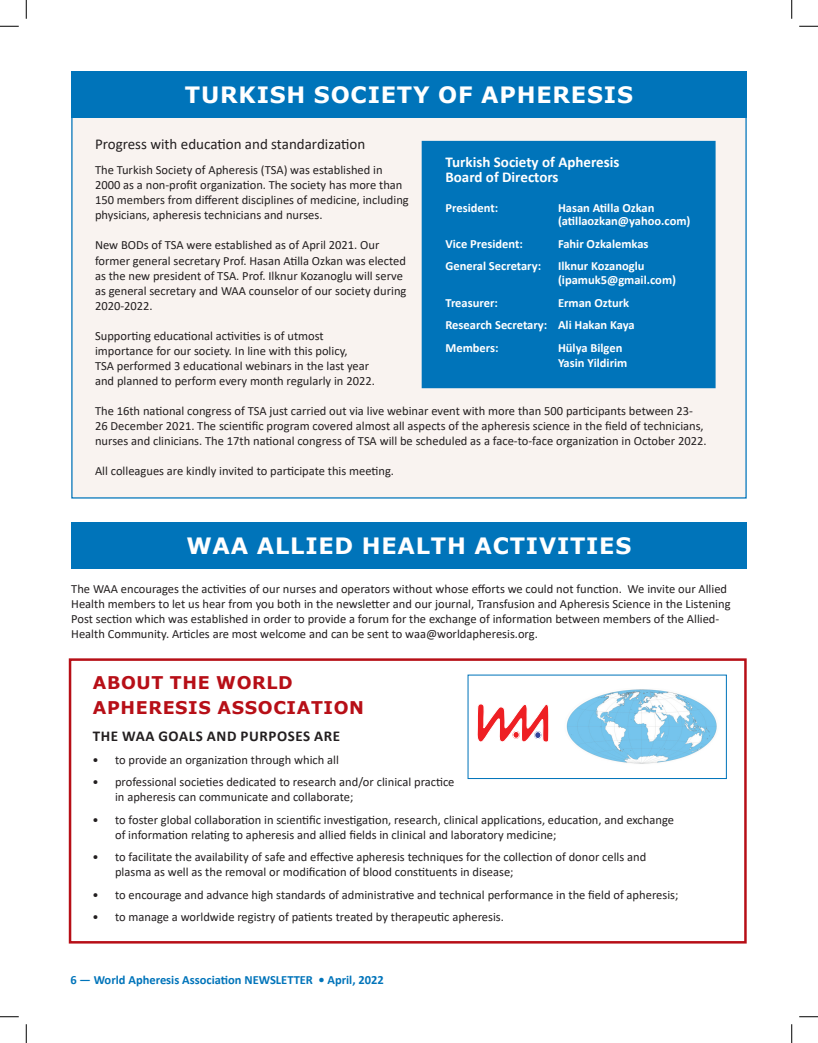
<style>
.page{position:relative;width:818px;height:1043px;background:#fff}
.page>*{position:absolute;margin:0;border:0;box-sizing:border-box;transform-origin:0 0}
.t1{font:700 22.5px "Verdana";letter-spacing:.035em;color:#fff}
.t2{font:700 17.5px/25px "Verdana";letter-spacing:.035em;color:#b70f17}
.t3{font:700 15px/15px "Calibri";color:#fff}
.t4{font:15px "Calibri";color:#231f20}
.t5{font:700 15px "Calibri";letter-spacing:.04em;color:#231f20}
.t6{font:12.5px/15px "Calibri";color:#231f20}
.t7{font:700 12.5px/13.8px "Calibri";color:#fff}
.t8{font:700 12.5px "Calibri";color:#0074ba}
</style>
<div class="page">
<div style="left:72px;top:72px;width:674px;height:426px;background:#f9f3f0"></div>
<div style="left:71px;top:71px;width:675px;height:46px;background:#0074ba"></div>
<div style="left:422px;top:141px;width:293px;height:246px;background:#0074ba"></div>
<div style="left:421px;top:141px;width:294px;height:247px;border:1px solid #0074ba"></div>
<div style="left:71px;top:522px;width:675px;height:46px;background:#0074ba"></div>
<div style="left:69px;top:658px;width:677px;height:285px;border:2px solid #b70f17"></div>
<img style="left:566px;top:689px;width:151px;height:75px">
<svg style="left:477px;top:704px;width:72px;height:38px"></svg>
<div style="left:467px;top:674px;width:259px;height:105px;border:1px solid #0074ba"></div>
<svg style="left:0;top:26px;width:19px;height:1px"></svg>
<svg style="left:799px;top:26px;width:19px;height:1px"></svg>
<svg style="left:0;top:1016px;width:19px;height:1px"></svg>
<svg style="left:799px;top:1016px;width:19px;height:1px"></svg>
<svg style="left:26px;top:0;width:1px;height:19px"></svg>
<svg style="left:26px;top:1024px;width:1px;height:18px"></svg>
<svg style="left:791px;top:0;width:1px;height:19px"></svg>
<svg style="left:791px;top:1024px;width:1px;height:18px"></svg>
<h1 class="t1" style="left:185px;top:79px;width:449px">TURKISH SOCIETY OF APHERESIS</h1>
<p class="t4" style="left:95px;top:134px;width:272px">Progress with education and standardization</p>
<p class="t6" style="left:95px;top:162px;width:315px">The Turkish Society of Apheresis (TSA) was established in 2000 as a non-profit organization. The society has more than 150 members from different disciplines of medicine, including physicians, apheresis technicians and nurses.</p>
<p class="t6" style="left:95px;top:237px;width:313px">New BODs of TSA were established as of April 2021. Our former general secretary Prof. Hasan Atilla Ozkan was elected as the new president of TSA. Prof. Ilknur Kozanoglu will serve as general secretary and WAA counselor of our society during 2020-2022.</p>
<p class="t6" style="left:95px;top:327px;width:281px">Supporting educational activities is of utmost importance for our society. In line with this policy,<br>TSA performed 3 educational webinars in the last year and planned to perform every month regularly in 2022.</p>
<p class="t6" style="left:95px;top:402px;width:613px">The 16th national congress of TSA just carried out via live webinar event with more than 500 participants between 23-<br>26 December 2021. The scientific program covered almost all aspects of the apheresis science in the field of technicians, nurses and clinicians. The 17th national congress of TSA will be scheduled as a face-to-face organization in October 2022.</p>
<p class="t6" style="left:95px;top:462px;width:300px">All colleagues are kindly invited to participate this meeting.</p>
<p class="t3" style="left:445px;top:154px;width:175px">Turkish Society of Apheresis<br>Board of Directors</p>
<p class="t7" style="left:445px;top:200px;width:54px">President:</p>
<p class="t7" style="left:558px;top:200px;width:134px">Hasan Atilla Ozkan (atillaozkan@yahoo.com)</p>
<p class="t7" style="left:445px;top:236px;width:79px">Vice President:</p>
<p class="t7" style="left:558px;top:236px;width:92px">Fahir Ozkalemkas</p>
<p class="t7" style="left:445px;top:259px;width:97px">General Secretary:</p>
<p class="t7" style="left:558px;top:259px;width:120px">Ilknur Kozanoglu (ipamuk5@gmail.com)</p>
<p class="t7" style="left:445px;top:295px;width:54px">Treasurer:</p>
<p class="t7" style="left:445px;top:291px;width:191px;line-height:22.5px;text-indent:112px">Erman Ozturk<br>Research Secretary: Ali Hakan Kaya<br>Members:</p>
<p class="t7" style="left:558px;top:340px;width:71px;line-height:15px">Hülya Bilgen<br>Yasin Yildirim</p>
<h1 class="t1" style="left:186px;top:530px;width:446px">WAA ALLIED HEALTH ACTIVITIES</h1>
<p class="t6" style="left:71px;top:581px;width:660px">The WAA encourages the activities of our nurses and operators without whose efforts we could not function. We invite our Allied Health members to let us hear from you both in the newsletter and our journal, Transfusion and Apheresis Science in the Listening Post section which was established in order to provide a forum for the exchange of information between members of the Allied-Health Community. Articles are most welcome and can be sent to waa@worldapheresis.org.</p>
<h2 class="t2" style="left:93px;top:669px;width:273px">ABOUT THE WORLD<br>APHERESIS ASSOCIATION</h2>
<p class="t5" style="left:93px;top:725px;width:249px">THE WAA GOALS AND PURPOSES ARE</p>
<p class="t6" style="left:93px;top:751px;width:248px">• to provide an organization through which all</p>
<p class="t6" style="left:115px;top:774px;width:341px;text-indent:-22px">• professional societies dedicated to research and/or clinical practice in apheresis can communicate and collaborate;</p>
<p class="t6" style="left:115px;top:811px;width:560px;text-indent:-22px">• to foster global collaboration in scientific investigation, research, clinical applications, education, and exchange of information relating to apheresis and allied fields in clinical and laboratory medicine;</p>
<p class="t6" style="left:115px;top:849px;width:532px;text-indent:-22px">• to facilitate the availability of safe and effective apheresis techniques for the collection of donor cells and plasma as well as the removal or modification of blood constituents in disease;</p>
<p class="t6" style="left:93px;top:886px;width:587px">• to encourage and advance high standards of administrative and technical performance in the field of apheresis;</p>
<p class="t6" style="left:93px;top:909px;width:413px">• to manage a worldwide registry of patients treated by therapeutic apheresis.</p>
<p class="t8" style="left:70px;top:970px;width:315px">6 — World Apheresis Association NEWSLETTER • April, 2022</p>
</div>
